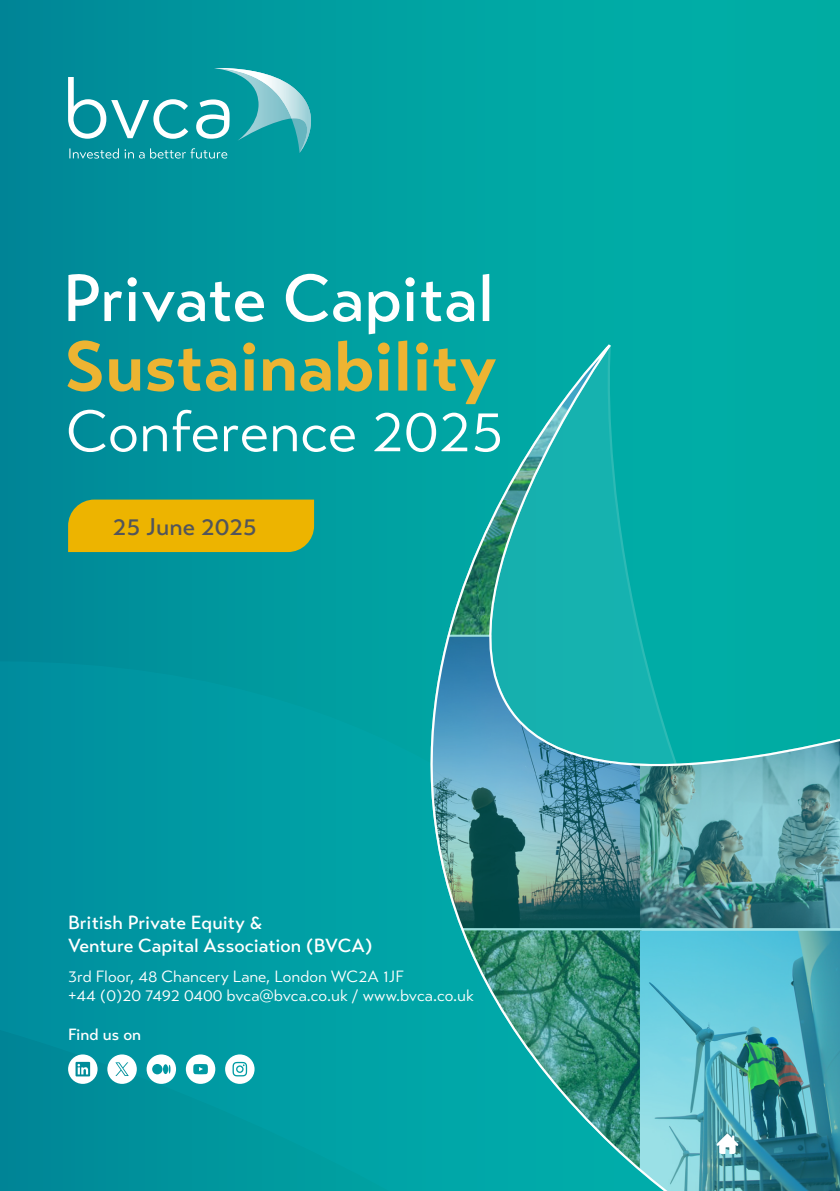
<style>
.page{position:relative;width:840px;height:1191px;background:#fff}
.page>*{position:absolute;margin:0;border:0;box-sizing:border-box;transform-origin:0 0}
.t1{font:700 70px "Transat Text";color:#edb432}
.t2{font:500 66px "Transat Text";letter-spacing:-.005em;color:#fff}
.t3{font:58px "Transat Text Standard";color:#fff}
.t4{font:500 24px "Transat Text";color:#52555b}
.t5{font:500 19px/22.8px "Transat Text";color:#fff}
.t6{font:16.2px/19.4px "Transat Text Standard";color:#fff}
.t7{font:500 16.2px "Transat Text";color:#fff}
</style>
<div class="page">
<div style="left:0;top:0;width:839px;height:1191px;background:linear-gradient(to right,#008b99,#00b4a8)"></div>
<svg style="left:0;top:638px;width:203px;height:553px;fill:#00919f"></svg>
<div style="left:203px;top:345px;width:203px;height:846px;background:#009ea3"></div>
<div style="left:68px;top:499px;width:246px;height:53px;background:#edb400"></div>
<img style="left:406px;top:345px;width:433px;height:846px">
<svg style="left:68px;top:1054px;width:29px;height:29px"></svg>
<svg style="left:186px;top:1054px;width:29px;height:29px"></svg>
<svg style="left:225px;top:1054px;width:29px;height:29px"></svg>
<svg style="left:107px;top:1054px;width:30px;height:29px"></svg>
<svg style="left:146px;top:1054px;width:30px;height:29px"></svg>
<svg style="left:68px;top:68px;width:244px;height:91px"></svg>
<svg style="left:716px;top:1133px;width:22px;height:21px"></svg>
<h2 class="t2" style="left:63px;top:258px;width:433px">Private Capital</h2>
<h1 class="t1" style="left:64px;top:324px;width:434px">Sustainability</h1>
<h3 class="t3" style="left:66px;top:397px;width:439px">Conference 2025</h3>
<h3 class="t4" style="left:113px;top:512px;width:145px">25 June 2025</h3>
<p class="t5" style="left:68px;top:911px;width:306px">British Private Equity &amp;<br>Venture Capital Association (BVCA)</p>
<p class="t6" style="left:68px;top:966px;width:407px">3rd Floor, 48 Chancery Lane, London WC2A 1JF<br>+44 (0)20 7492 0400 bvca@bvca.co.uk / www.bvca.co.uk</p>
<p class="t7" style="left:68px;top:1025px;width:74px">Find us on</p>
</div>
